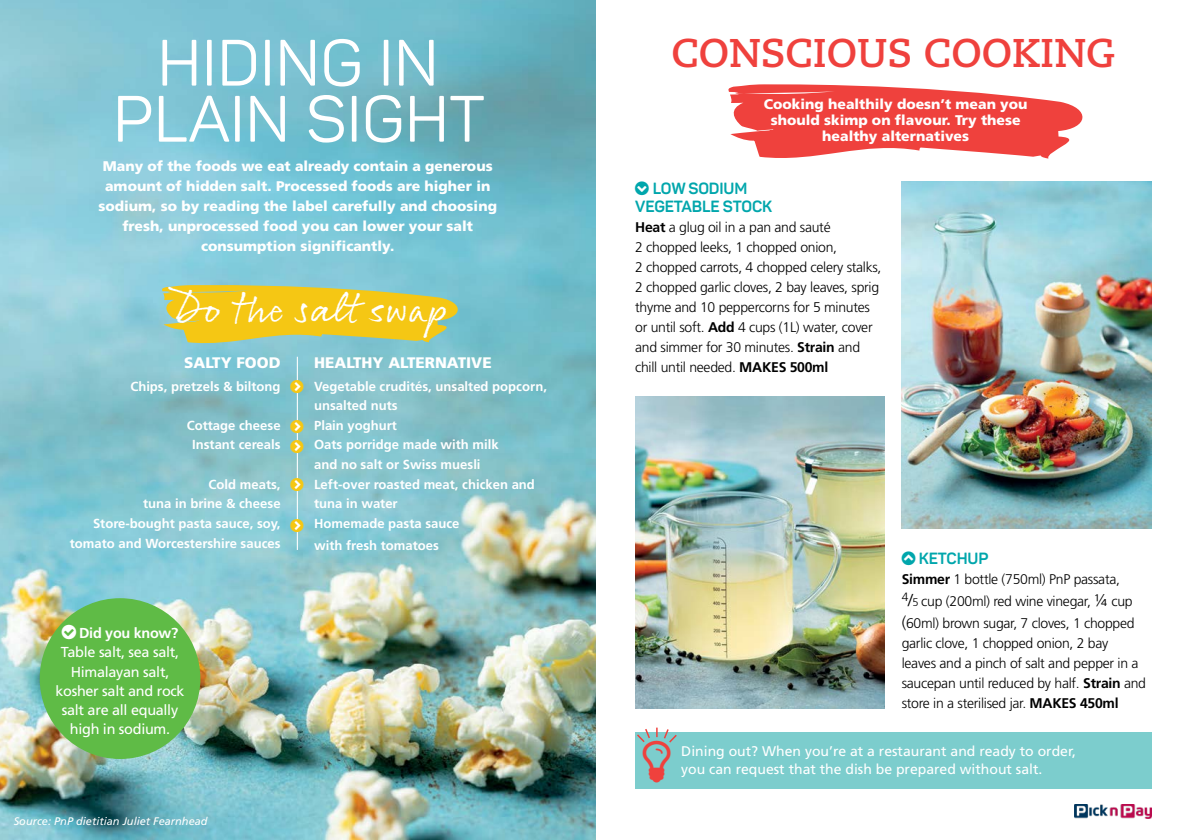
<style>
.page{position:relative;width:1191px;height:840px;background:#fff}
.page>*{position:absolute;margin:0;border:0;box-sizing:border-box;transform-origin:0 0}
.t1{font:64.4px/56px "Panton";letter-spacing:.01em;color:#fff;text-align:center}
.t2{font:41.6px "Rollerscript Rough";letter-spacing:.015em;color:#fff}
.t3{font:700 40px "Caecilia";color:#ef413d}
.t4{font:700 16px/18px "Panton";letter-spacing:-.01em;color:#00a6ac;text-align:center}
.t5{font:900 15.2px "Frutiger";color:#fff}
.t6{font:14.4px/19.2px "Frutiger";letter-spacing:-.02em;color:#fff;text-align:center}
.t7{font:700 14.4px "Frutiger";letter-spacing:-.02em;color:#fff}
.t8{font:300 14px/20px "Frutiger";letter-spacing:-.02em;color:#000}
.t9{font:900 14px/20px "Frutiger";color:#fff;text-align:center}
.t10{font:14px/18px "Frutiger";color:#fff}
.t11{font:700 13px/19.6px "Frutiger";color:#fff;text-align:center}
.t12{font:italic 11px "Frutiger";color:#fff}
.s1{font-weight:700}
.s2{font-size:17px}
.s3{font-size:11px}
.s4{font-size:16.6px}
</style>
<div class="page">
<img style="left:0;top:0;width:595px;height:839px">
<img style="left:635px;top:396px;width:249px;height:312px">
<img style="left:901px;top:181px;width:250px;height:347px">
<svg style="left:728px;top:84px;width:367px;height:105px;fill:#ef413d"></svg>
<div style="left:635px;top:732px;width:516px;height:56px;background:#7ccdcd"></div>
<div style="left:40px;top:598px;width:160px;height:160px;background:#5fbb46;border-radius:50%"></div>
<svg style="left:154px;top:258px;width:314px;height:110px;background:#afc789"></svg>
<hr style="left:297px;top:356px;width:1px;height:193px;background:#fff">
<img style="left:1074px;top:804px;width:77px;height:14px">
<svg style="left:290px;top:379px;width:13px;height:14px"></svg>
<svg style="left:290px;top:419px;width:13px;height:14px"></svg>
<svg style="left:290px;top:439px;width:13px;height:13px"></svg>
<svg style="left:290px;top:477px;width:13px;height:14px"></svg>
<svg style="left:290px;top:518px;width:13px;height:13px"></svg>
<svg style="left:637px;top:727px;width:40px;height:16px"></svg>
<h1 class="t1" style="left:113px;top:35px;width:373px">HIDING IN<br>PLAIN SIGHT</h1>
<p class="t9" style="left:98px;top:156px;width:400px">Many of the foods we eat already contain a generous amount of hidden salt. Processed foods are higher in sodium, so by reading the label carefully and choosing fresh, unprocessed food you can lower your salt consumption significantly.</p>
<h2 class="t2" style="left:171px;top:282px;width:279px">Do the salt swap</h2>
<p class="t5" style="left:184px;top:353px;width:98px">SALTY FOOD</p>
<p class="t5" style="left:314px;top:353px;width:179px">HEALTHY ALTERNATIVE</p>
<p class="t11" style="left:130px;top:376px;width:152px">Chips, pretzels &amp; biltong</p>
<p class="t11" style="left:187px;top:415px;width:95px">Cottage cheese<br>Instant cereals</p>
<p class="t11" style="left:70px;top:474px;width:212px;text-align:right">Cold meats,<br>tuna in brine &amp; cheese<br>Store-bought pasta sauce, soy, tomato and Worcestershire sauces</p>
<p class="t11" style="left:314px;top:376px;width:234px;text-align:left">Vegetable crudités, unsalted popcorn, unsalted nuts<br>Plain yoghurt<br>Oats porridge made with milk<br>and no salt or Swiss muesli<br>Left-over roasted meat, chicken and tuna in water<br>Homemade pasta sauce</p>
<p class="t11" style="left:314px;top:535px;width:126px">with fresh tomatoes</p>
<p class="t7" style="left:79px;top:624px;width:101px">Did you know?</p>
<p class="t6" style="left:55px;top:642px;width:131px">Table salt, sea salt,<br>Himalayan salt, kosher salt and rock salt are all equally high in sodium.</p>
<p class="t12" style="left:14px;top:814px;width:195px">Source: PnP dietitian Juliet Fearnhead</p>
<h3 class="t3" style="left:671px;top:30px;width:445px">CONSCIOUS COOKING</h3>
<p class="t9" style="left:764px;top:96px;width:265px;line-height:16px">Cooking healthily doesn’t mean you should skimp on flavour. Try these healthy alternatives</p>
<p class="t4" style="left:635px;top:179px;width:138px">LOW SODIUM<br>VEGETABLE STOCK</p>
<p class="t8" style="left:635px;top:217px;width:248px"><span class="s1">Heat</span> a glug oil in a pan and sauté<br>2 chopped leeks, 1 chopped onion,<br>2 chopped carrots, 4 chopped celery stalks, 2 chopped garlic cloves, 2 bay leaves, sprig thyme and 10 peppercorns for 5 minutes or until soft. <span class="s1">Add</span> 4 cups (1L) water, cover and simmer for 30 minutes. <span class="s1">Strain</span> and chill until needed. <span class="s1">MAKES 500ml</span></p>
<p class="t4" style="left:919px;top:549px;width:71px">KETCHUP</p>
<p class="t8" style="left:901px;top:567px;width:234px;line-height:22px"><span class="s1">Simmer</span> 1 bottle (750ml) PnP passata,<br><sup>4</sup><span class="s2">/</span><span class="s3">5</span> cup (200ml) red wine vinegar, <span class="s4">¼</span> cup <span class="s4">(</span>60ml) brown sugar, 7 cloves, 1 chopped</p>
<p class="t8" style="left:901px;top:632px;width:246px">garlic clove, 1 chopped onion, 2 bay leaves and a pinch of salt and pepper in a saucepan until reduced by half. <span class="s1">Strain</span> and store in a sterilised jar. <span class="s1">MAKES 450ml</span></p>
<p class="t10" style="left:681px;top:741px;width:396px">Dining out? When you’re at a restaurant and ready to order, you can request that the dish be prepared without salt.</p>
</div>
